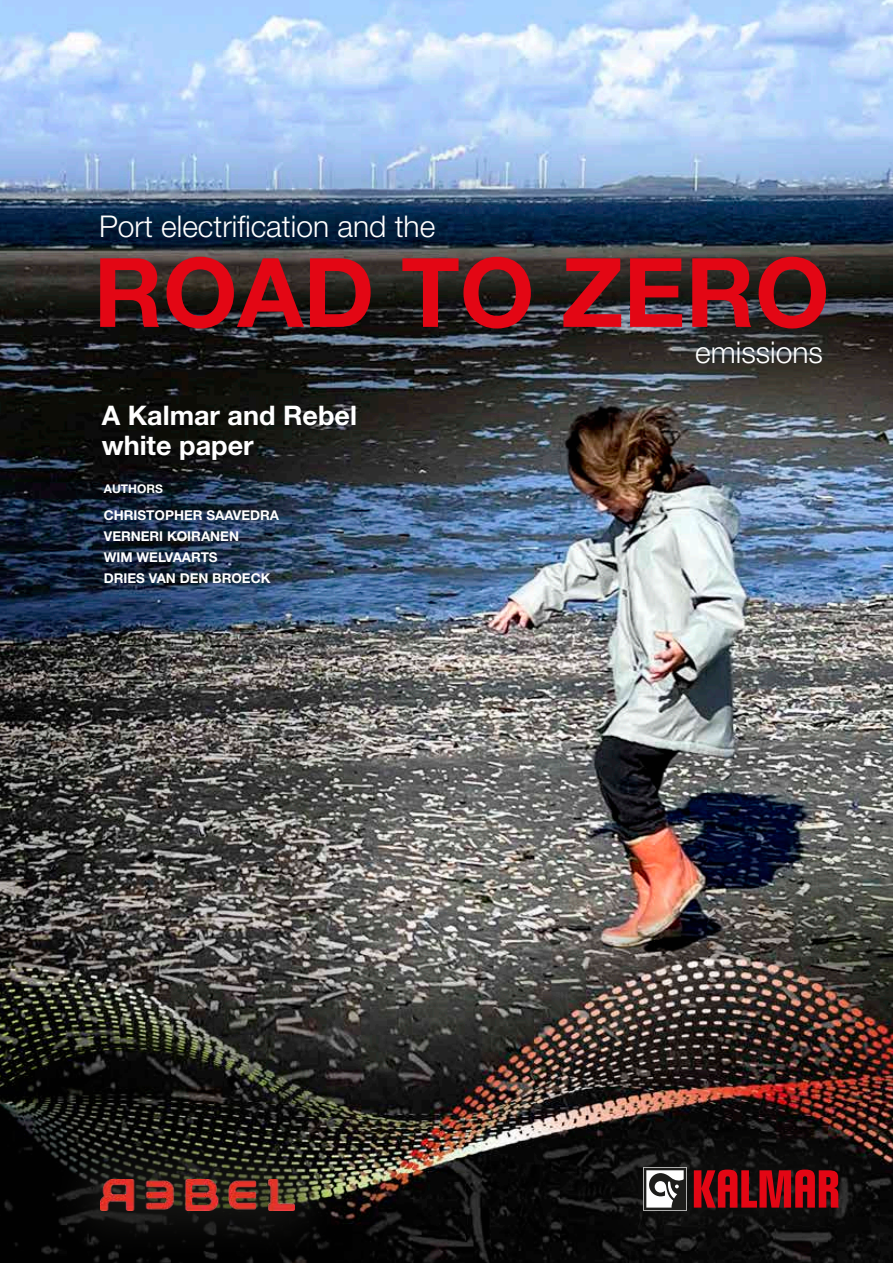
<style>
.page{position:relative;width:893px;height:1263px;background:#fff}
.page>*{position:absolute;margin:0;border:0;box-sizing:border-box;transform-origin:0 0}
.t1{font:700 96px "Helvetica Neue LT Std";color:#e30614}
.t2{font:300 30px "Helvetica Neue LT Std";color:#fff}
.t3{font:700 27px/30px "Helvetica Neue LT Std";color:#fff}
.t4{font:700 13.5px/21px "Helvetica Neue LT Std";color:#fff}
.t5{font:700 12px "Helvetica Neue LT Std";color:#fff}
</style>
<div class="page">
<img style="left:0;top:0;width:893px;height:1263px">
<svg style="left:592px;top:1115px;width:297px;height:147px;background:#141010"></svg>
<svg style="left:694px;top:1169px;width:145px;height:38px;background:#9a0912"></svg>
<svg style="left:643px;top:1167px;width:44px;height:44px"></svg>
<svg style="left:639px;top:284px;width:240px;height:140px;background:#3c3d3d"></svg>
<div style="left:47px;top:1124px;width:300px;height:139px;background:#1d1d1b;opacity:.75"></div>
<img style="left:101px;top:1179px;width:193px;height:32px">
<h2 class="t2" style="left:99px;top:208px;width:338px">Port electrification and the</h2>
<h1 class="t1" style="left:94px;top:233px;width:738px">ROAD TO ZERO</h1>
<h3 class="t3" style="left:102px;top:400px;width:257px">A Kalmar and Rebel white paper</h3>
<p class="t5" style="left:104px;top:482px;width:61px">AUTHORS</p>
<p class="t4" style="left:104px;top:505px;width:177px">CHRISTOPHER SAAVEDRA<br>VERNERI KOIRANEN<br>WIM WELVAARTS<br>DRIES VAN DEN BROECK</p>
<h2 class="t2" style="left:695px;top:334px;width:129px">emissions</h2>
</div>
